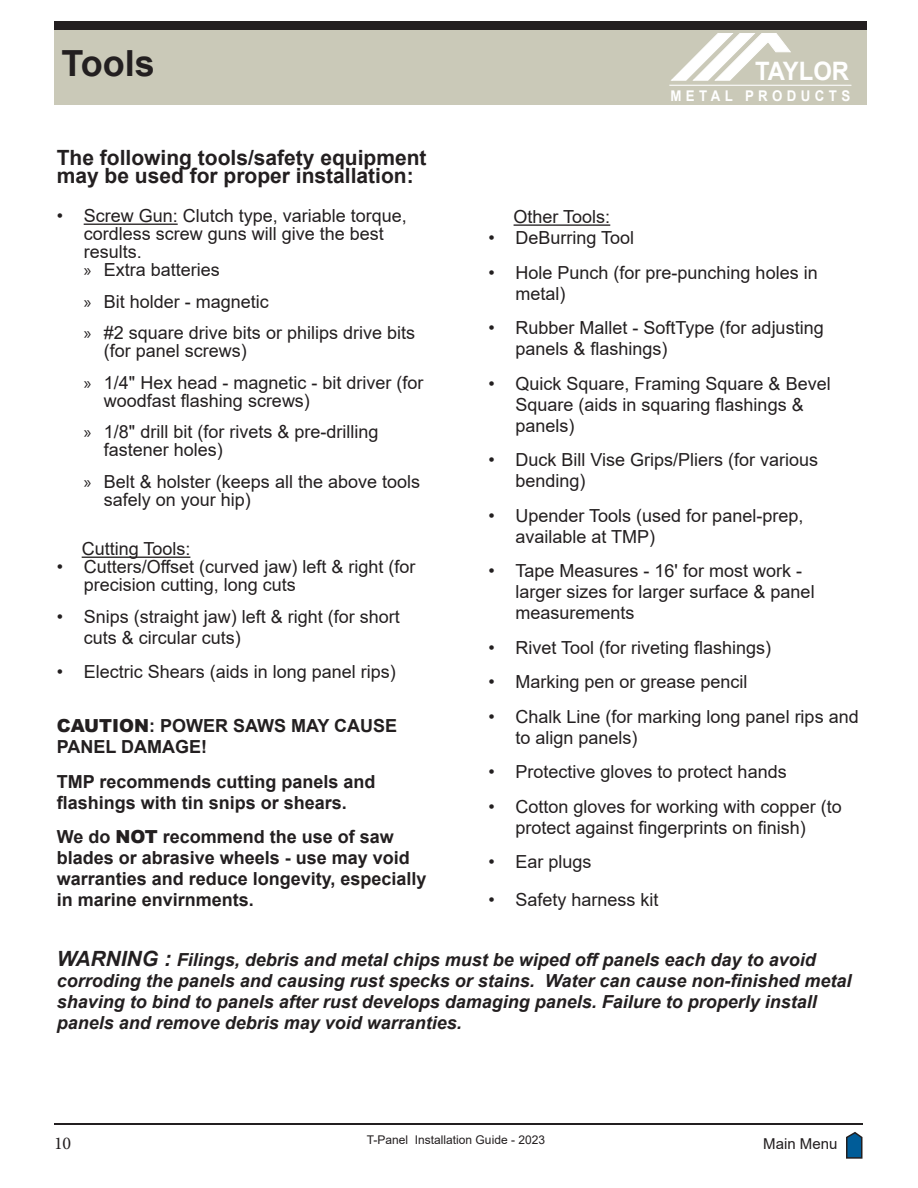
<style>
.page{position:relative;width:918px;height:1188px;background:#fff}
.page>*{position:absolute;margin:0;border:0;box-sizing:border-box;transform-origin:0 0}
.t1{font:700 36px "Arial";color:#231f20}
.t2{font:700 25.35px "Arial";color:#fff;scale:.94 1}
.t3{font:700 21px/18px "Arial";color:#231f20}
.t4{font:18px/21px "Arial";color:#231f20}
.t5{font:italic 700 18px/21px "Arial";color:#231f20}
.t6{font:700 18px/21px "Arial";color:#231f20}
.t7{font:18px "Minion Pro";color:#231f20}
.t8{font:15px "Arial";color:#231f20}
.t9{font:700 14.7px "Arial";letter-spacing:.33em;color:#fff;scale:.9 1}
.t10{font:12px "Arial";color:#231f20}
.s1{font-family:"Myriad Pro"}
.s2{font-weight:900}
.s3{font-size:21px}
</style>
<div class="page">
<div style="left:54px;top:22px;width:813px;height:8px;background:#231f20"></div>
<div style="left:54px;top:30px;width:813px;height:74px;background:#cac9b8"></div>
<hr style="left:54px;top:1123px;width:808px;height:1px;background:#231f20">
<svg style="left:846px;top:1132px;width:17px;height:27px"></svg>
<svg style="left:671px;top:33px;width:120px;height:47px"></svg>
<hr style="left:669px;top:85px;width:182px;height:1px;background:#fff">
<hr style="left:84px;top:224px;width:94px;height:1px;background:#231f20">
<hr style="left:82px;top:557px;width:108px;height:1px;background:#231f20">
<hr style="left:514px;top:224px;width:96px;height:2px;background:#231f20">
<p class="t1" style="left:62px;top:38px;width:95px">Tools</p>
<p class="t3" style="left:57px;top:149px;width:371px">The following tools/safety equipment may be used for proper installation:</p>
<p class="t4" style="left:84px;top:207px;width:325px;line-height:18px;text-indent:-27px">• Screw Gun: Clutch type, variable torque, cordless screw guns will give the best results.</p>
<p class="t4" style="left:84px;top:259px;width:138px"><span class="s1">»</span> Extra batteries</p>
<p class="t4" style="left:84px;top:291px;width:187px"><span class="s1">»</span> Bit holder - magnetic</p>
<p class="t4" style="left:104px;top:324px;width:313px;line-height:18px;text-indent:-20px"><span class="s1">»</span> #2 square drive bits or philips drive bits (for panel screws)</p>
<p class="t4" style="left:104px;top:373px;width:321px;line-height:18px;text-indent:-20px"><span class="s1">»</span> 1/4" Hex head - magnetic - bit driver (for woodfast flashing screws)</p>
<p class="t4" style="left:104px;top:423px;width:276px;line-height:18px;text-indent:-20px"><span class="s1">»</span> 1/8" drill bit (for rivets &amp; pre-drilling fastener holes)</p>
<p class="t4" style="left:104px;top:472px;width:318px;line-height:18px;text-indent:-20px"><span class="s1">»</span> Belt &amp; holster (keeps all the above tools safely on your hip)</p>
<p class="t4" style="left:82px;top:538px;width:110px">Cutting Tools:</p>
<p class="t4" style="left:84px;top:558px;width:333px;line-height:18px;text-indent:-27px">• Cutters/Offset (curved jaw) left &amp; right (for precision cutting, long cuts</p>
<p class="t4" style="left:84px;top:606px;width:318px;text-indent:-27px">• Snips (straight jaw) left &amp; right (for short cuts &amp; circular cuts)</p>
<p class="t4" style="left:57px;top:661px;width:341px">• Electric Shears (aids in long panel rips)</p>
<p class="t6" style="left:57px;top:716px;width:342px"><span class="s2">CAUTION</span>: POWER SAWS MAY CAUSE<br>PANEL DAMAGE!</p>
<p class="t6" style="left:57px;top:771px;width:320px">TMP recommends cutting panels and flashings with tin snips or shears.</p>
<p class="t6" style="left:57px;top:827px;width:371px">We do <span class="s2">NOT</span> recommend the use of saw blades or abrasive wheels - use may void warranties and reduce longevity, especially in marine envirnments.</p>
<h2 class="t2" style="left:755px;top:54px;width:102px">TAYLOR</h2>
<p class="t9" style="left:670px;top:86px;width:201px">METAL PRODUCTS</p>
<p class="t4" style="left:514px;top:206px;width:98px">Other Tools:</p>
<p class="t4" style="left:489px;top:227px;width:147px">• DeBurring Tool</p>
<p class="t4" style="left:516px;top:262px;width:304px;text-indent:-27px">• Hole Punch (for pre-punching holes in metal)</p>
<p class="t4" style="left:516px;top:317px;width:310px;text-indent:-27px">• Rubber Mallet - SoftType (for adjusting panels &amp; flashings)</p>
<p class="t4" style="left:516px;top:373px;width:317px;text-indent:-27px">• Quick Square, Framing Square &amp; Bevel<br>Square (aids in squaring flashings &amp; panels)</p>
<p class="t4" style="left:516px;top:449px;width:304px;text-indent:-27px">• Duck Bill Vise Grips/Pliers (for various bending)</p>
<p class="t4" style="left:516px;top:505px;width:289px;text-indent:-27px">• Upender Tools (used for panel-prep, available at TMP)</p>
<p class="t4" style="left:516px;top:560px;width:301px;text-indent:-27px">• Tape Measures - 16' for most work - larger sizes for larger surface &amp; panel measurements</p>
<p class="t4" style="left:489px;top:637px;width:284px">• Rivet Tool (for riveting flashings)</p>
<p class="t4" style="left:489px;top:671px;width:261px">• Marking pen or grease pencil</p>
<p class="t4" style="left:516px;top:706px;width:345px;text-indent:-27px">• Chalk Line (for marking long panel rips and to align panels)</p>
<p class="t4" style="left:489px;top:761px;width:300px">• Protective gloves to protect hands</p>
<p class="t4" style="left:489px;top:796px;width:355px;text-align:center">• Cotton gloves for working with copper (to protect against fingerprints on finish)</p>
<p class="t4" style="left:489px;top:851px;width:105px">• Ear plugs</p>
<p class="t4" style="left:489px;top:889px;width:172px">• Safety harness kit</p>
<p class="t5" style="left:57px;top:950px;width:796px"><span class="s3">WARNING :</span> Filings, debris and metal chips must be wiped off panels each day to avoid corroding the panels and causing rust specks or stains. Water can cause non-finished metal shaving to bind to panels after rust develops damaging panels. Failure to properly install panels and remove debris may void warranties.</p>
<p class="t7" style="left:54px;top:1131px;width:19px">10</p>
<p class="t10" style="left:367px;top:1131px;width:180px">T-Panel Installation Guide - 2023</p>
<p class="t8" style="left:763px;top:1134px;width:76px">Main Menu</p>
</div>
